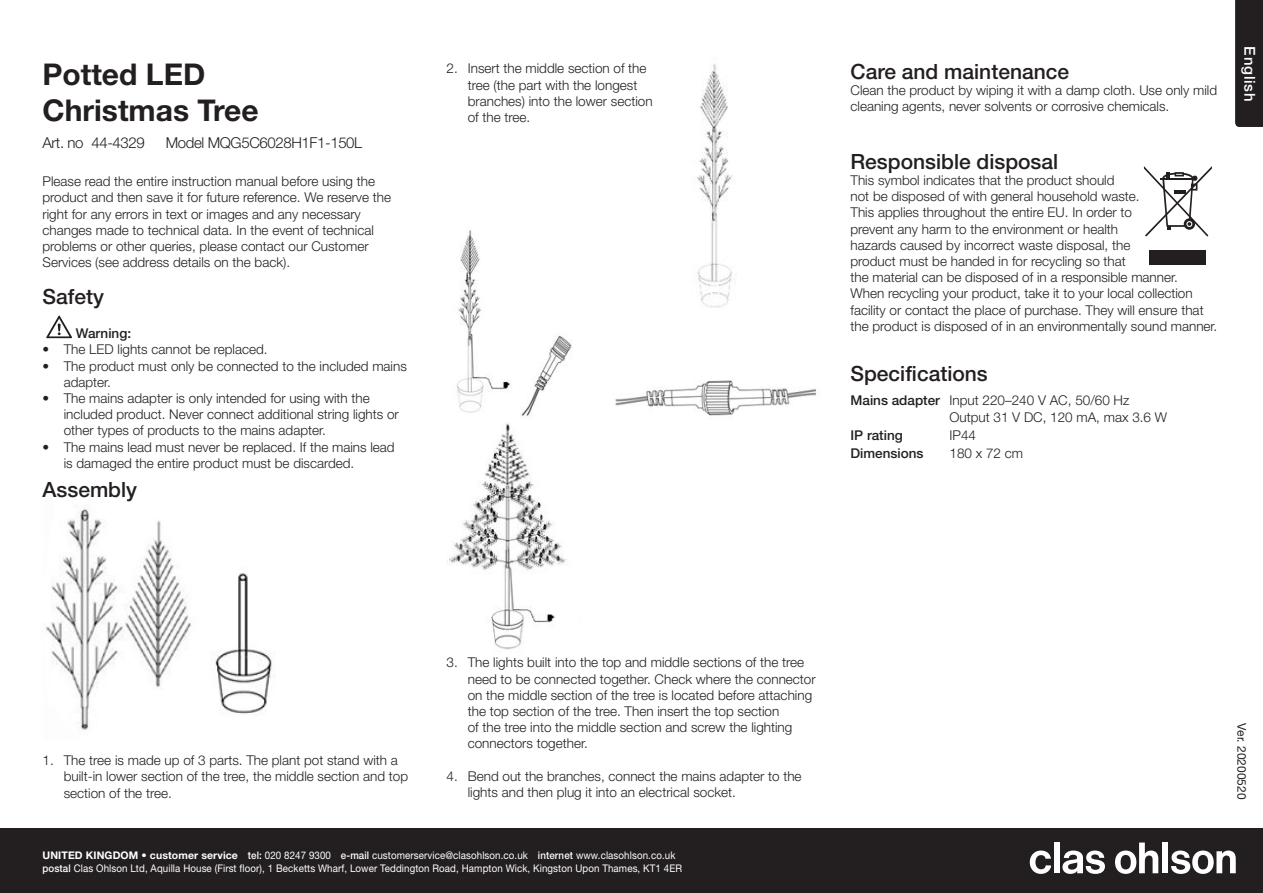
<style>
.page{position:relative;width:1263px;height:893px;background:#fff}
.page>*{position:absolute;margin:0;border:0;box-sizing:border-box;transform-origin:0 0}
.Bruks_-_Inledande_be{font:700 30px/36px "Helvetica Neue LT Std";color:#231f20}
.Bruks_-_Nytt_Avsnitt{font:500 21px "Helvetica Neue LT Std";color:#231f20}
.Bruks_-_Inledande_Ar{font:300 15px "Helvetica Neue LT Std";letter-spacing:-.025em;color:#231f20}
.t1{font:500 15px "Helvetica Neue LT Std";letter-spacing:.05em;color:#fff}
.Bruks_-_Nytt_Avsnitt-2{font:300 13.5px/16.2px "Helvetica Neue LT Std";color:#231f20}
.Bruks_-_Brödtext{font:300 13.5px/16.2px "Helvetica Neue LT Std";color:#231f20}
.Bruks_-_Brödtext-2{font:500 13.5px "Helvetica Neue LT Std";color:#231f20}
.t2{font:12px "Helvetica Neue LT Std";color:#231f20}
.t3{font:10.5px/12.6px "Helvetica Neue LT Std";letter-spacing:.01em;color:#fff;scale:.93 1}
.s1{font-weight:500}
.s2{font-weight:700}
</style>
<div class="page">
<div style="left:0;top:828px;width:1263px;height:65px;background:#231f20"></div>
<svg style="left:1030px;top:850px;width:21px;height:24px"></svg>
<div style="left:1054px;top:842px;width:5px;height:31px;background:#fff"></div>
<svg style="left:1062px;top:850px;width:43px;height:24px"></svg>
<svg style="left:1115px;top:842px;width:43px;height:32px"></svg>
<div style="left:1162px;top:842px;width:6px;height:31px;background:#fff"></div>
<svg style="left:1171px;top:850px;width:65px;height:24px"></svg>
<div style="left:1235px;top:0;width:28px;height:127px;background:#231f20"></div>
<img style="left:45px;top:508px;width:227px;height:222px">
<img style="left:446px;top:423px;width:121px;height:228px">
<img style="left:456px;top:230px;width:361px;height:188px">
<img style="left:663px;top:64px;width:96px;height:253px">
<svg style="left:46px;top:316px;width:26px;height:22px"></svg>
<svg style="left:1144px;top:166px;width:68px;height:71px"></svg>
<div style="left:1150px;top:251px;width:56px;height:14px;background:#231f20"></div>
<p class="Bruks_-_Inledande_be" style="left:43px;top:56px;width:218px">Potted LED<br>Christmas Tree</p>
<p class="Bruks_-_Inledande_Ar" style="left:43px;top:133px;width:104px">Art. no 44-4329</p>
<p class="Bruks_-_Inledande_Ar" style="left:166px;top:133px;width:198px">Model MQG5C6028H1F1-150L</p>
<p class="Bruks_-_Brödtext" style="left:43px;top:173px;width:350px">Please read the entire instruction manual before using the product and then save it for future reference. We reserve the right for any errors in text or images and any necessary changes made to technical data. In the event of technical problems or other queries, please contact our Customer Services (see address details on the back).</p>
<p class="Bruks_-_Nytt_Avsnitt" style="left:43px;top:284px;width:63px">Safety</p>
<p class="Bruks_-_Brödtext-2" style="left:76px;top:325px;width:57px">Warning:</p>
<p class="Bruks_-_Nytt_Avsnitt-2" style="left:43px;top:341px;width:227px">• The LED lights cannot be replaced.</p>
<p class="Bruks_-_Nytt_Avsnitt-2" style="left:64px;top:357px;width:345px;text-indent:-21px">• The product must only be connected to the included mains adapter.</p>
<p class="Bruks_-_Nytt_Avsnitt-2" style="left:64px;top:390px;width:337px;text-indent:-21px">• The mains adapter is only intended for using with the included product. Never connect additional string lights or other types of products to the mains adapter.</p>
<p class="Bruks_-_Nytt_Avsnitt-2" style="left:64px;top:438px;width:332px;text-indent:-21px">• The mains lead must never be replaced. If the mains lead is damaged the entire product must be discarded.</p>
<p class="Bruks_-_Nytt_Avsnitt" style="left:43px;top:477px;width:96px">Assembly</p>
<p class="Bruks_-_Nytt_Avsnitt-2" style="left:468px;top:60px;width:186px;text-indent:-21px">2. Insert the middle section of the tree (the part with the longest branches) into the lower section of the tree.</p>
<p class="Bruks_-_Nytt_Avsnitt" style="left:850px;top:59px;width:220px">Care and maintenance</p>
<p class="Bruks_-_Nytt_Avsnitt-2" style="left:850px;top:82px;width:368px">Clean the product by wiping it with a damp cloth. Use only mild cleaning agents, never solvents or corrosive chemicals.</p>
<p class="Bruks_-_Nytt_Avsnitt" style="left:850px;top:149px;width:209px">Responsible disposal</p>
<p class="Bruks_-_Nytt_Avsnitt-2" style="left:850px;top:172px;width:368px">This symbol indicates that the product should<br>not be disposed of with general household waste.<br>This applies throughout the entire EU. In order to<br>prevent any harm to the environment or health<br>hazards caused by incorrect waste disposal, the<br>product must be handed in for recycling so that<br>the material can be disposed of in a responsible manner.<br>When recycling your product, take it to your local collection facility or contact the place of purchase. They will ensure that the product is disposed of in an environmentally sound manner.</p>
<p class="Bruks_-_Nytt_Avsnitt" style="left:850px;top:361px;width:139px">Specifications</p>
<p class="Bruks_-_Brödtext" style="left:850px;top:392px;width:280px"><span class="s1">Mains adapter</span> Input 220–240 V AC, 50/60 Hz</p>
<p class="Bruks_-_Brödtext" style="left:949px;top:408px;width:219px">Output 31 V DC, 120 mA, max 3.6 W</p>
<p class="Bruks_-_Brödtext-2" style="left:850px;top:427px;width:54px">IP rating</p>
<p class="Bruks_-_Brödtext" style="left:949px;top:427px;width:28px">IP44</p>
<p class="Bruks_-_Brödtext-2" style="left:850px;top:445px;width:75px">Dimensions</p>
<p class="Bruks_-_Brödtext" style="left:949px;top:445px;width:75px">180 x 72 cm</p>
<p class="t1" style="left:1258px;top:46px;width:57px;rotate:90deg">English</p>
<p class="Bruks_-_Nytt_Avsnitt-2" style="left:64px;top:752px;width:346px;text-indent:-21px">1. The tree is made up of 3 parts. The plant pot stand with a built-in lower section of the tree, the middle section and top section of the tree.</p>
<p class="Bruks_-_Nytt_Avsnitt-2" style="left:468px;top:654px;width:349px;text-indent:-21px">3. The lights built into the top and middle sections of the tree need to be connected together. Check where the connector on the middle section of the tree is located before attaching the top section of the tree. Then insert the top section<br>of the tree into the middle section and screw the lighting connectors together.</p>
<p class="Bruks_-_Nytt_Avsnitt-2" style="left:468px;top:768px;width:335px;text-indent:-21px">4. Bend out the branches, connect the mains adapter to the lights and then plug it into an electrical socket.</p>
<p class="t3" style="left:43px;top:849px;width:689px"><span class="s2">UNITED KINGDOM • customer service</span> <span class="s1">tel:</span> 020 8247 9300 <span class="s1">e-mail</span> customerservice@clasohlson.co.uk <span class="s1">internet</span> www.clasohlson.co.uk <span class="s1">postal</span> Clas Ohlson Ltd, Aquilla House (First floor), 1 Becketts Wharf, Lower Teddington Road, Hampton Wick, Kingston Upon Thames, KT1 4ER</p>
<p class="t2" style="left:1249px;top:723px;width:78px;rotate:90deg">Ver. 20200520</p>
</div>
